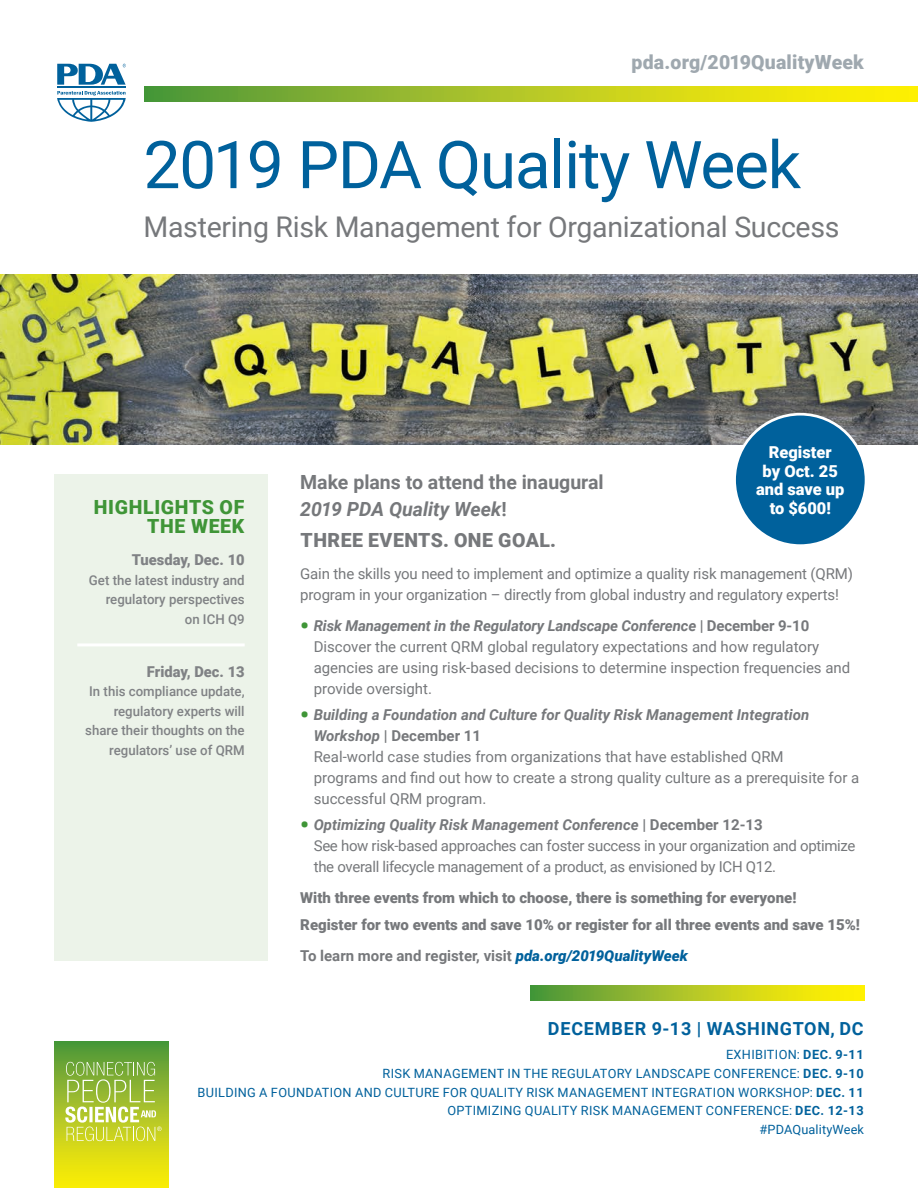
<style>
.page{position:relative;width:918px;height:1188px;background:#fff}
.page>*{position:absolute;margin:0;border:0;box-sizing:border-box;transform-origin:0 0}
.t1{font:66px "Roboto";letter-spacing:-.02em;color:#00619c}
.t2{font:28.5px "Roboto";letter-spacing:-.01em;color:#76787b}
.t3{font:700 19.5px/27px "Roboto";color:#76787b}
.t4{font:900 19.5px "Roboto";letter-spacing:.01em;color:#9fa8af}
.t5{font:900 19.5px "Roboto";letter-spacing:.025em;color:#76787b}
.t6{font:900 19.5px/19.5px "Roboto";letter-spacing:.035em;color:#3f9537;text-align:right}
.t7{font:700 18px "Roboto";letter-spacing:.035em;color:#00619c}
.t8{font:900 16.5px/18.8px "Roboto";color:#fff;text-align:center}
.t9{font:15px/21px "Roboto";letter-spacing:-.01em;color:#76787b}
.t10{font:900 15px/27.6px "Roboto";color:#76787b}
.t11{font:700 15px "Roboto";color:#76787b}
.t12{font:900 15px "Roboto";color:#808285}
.t13{font:500 13.5px/19.5px "Roboto";color:#808285;text-align:right}
.t14{font:12.75px/18.8px "Roboto";letter-spacing:.025em;color:#00619c;text-align:right}
.s1{font-style:italic}
.s2{font-weight:900;font-size:24px;color:#3f9537}
.s3{font-weight:700;font-style:italic}
.s4{font-weight:700}
.s5{font-weight:900;font-style:italic;color:#00619c}
</style>
<div class="page">
<img style="left:0;top:274px;width:918px;height:171px">
<div style="left:54px;top:1041px;width:114px;height:147px;background:linear-gradient(to bottom,#509740,#fff108)"></div>
<div style="left:144px;top:86px;width:774px;height:16px;background:linear-gradient(to right,#529840,#fff603)"></div>
<svg style="left:531px;top:985px;width:333px;height:16px;background:#b1c721"></svg>
<hr style="left:57px;top:86px;width:69px;height:2px;background:#00619c">
<svg style="left:57px;top:91px;width:69px;height:31px"></svg>
<svg style="left:57px;top:64px;width:69px;height:21px"></svg>
<svg style="left:65px;top:1062px;width:97px;height:79px;background:#b0c956"></svg>
<div style="left:54px;top:474px;width:214px;height:487px;background:#ecf3e9"></div>
<div style="left:735px;top:414px;width:131px;height:132px;background:#00619c;border-radius:50%"></div>
<div style="left:733px;top:413px;width:134px;height:134px;border:3px solid #fff;border-radius:50%"></div>
<hr style="left:77px;top:643px;width:168px;height:3px;background:#fff">
<h3 class="t4" style="left:632px;top:49px;width:234px">pda.org/2019QualityWeek</h3>
<h1 class="t1" style="left:143px;top:118px;width:659px">2019 PDA Quality Week</h1>
<h2 class="t2" style="left:143px;top:207px;width:698px">Mastering Risk Management for Organizational Success</h2>
<h3 class="t6" style="left:94px;top:496px;width:152px">HIGHLIGHTS OF<br>THE WEEK</h3>
<p class="t12" style="left:132px;top:549px;width:114px">Tuesday, Dec. 10</p>
<p class="t13" style="left:89px;top:570px;width:157px">Get the latest industry and regulatory perspectives on ICH Q9</p>
<p class="t12" style="left:147px;top:661px;width:99px">Friday, Dec. 13</p>
<p class="t13" style="left:85px;top:681px;width:161px">In this compliance update, regulatory experts will share their thoughts on the regulators’ use of QRM</p>
<p class="t8" style="left:756px;top:442px;width:90px">Register<br>by Oct. 25 and save up to $600!</p>
<h3 class="t3" style="left:300px;top:468px;width:305px">Make plans to attend the inaugural<br><span class="s1">2019 PDA Quality Week</span>!</h3>
<h3 class="t5" style="left:301px;top:527px;width:257px">THREE EVENTS. ONE GOAL.</h3>
<p class="t9" style="left:300px;top:563px;width:554px">Gain the skills you need to implement and optimize a quality risk management (QRM) program in your organization – directly from global industry and regulatory experts!</p>
<p class="t9" style="left:314px;top:614px;width:538px;text-indent:-14px"><span class="s2">•</span> <span class="s3">Risk Management in the Regulatory Landscape Conference</span> <span class="s4">| December 9-10<br></span>Discover the current QRM global regulatory expectations and how regulatory agencies are using risk-based decisions to determine inspection frequencies and provide oversight.</p>
<p class="t9" style="left:314px;top:704px;width:547px;text-indent:-14px"><span class="s2">•</span> <span class="s3">Building a Foundation and Culture for Quality Risk Management Integration Workshop</span> <span class="s4">| December 11<br></span>Real-world case studies from organizations that have established QRM<br>programs and find out how to create a strong quality culture as a prerequisite for a successful QRM program.</p>
<p class="t9" style="left:314px;top:814px;width:543px;text-indent:-14px"><span class="s2">•</span> <span class="s3">Optimizing Quality Risk Management Conference</span> <span class="s4">| December 12-13<br></span>See how risk-based approaches can foster success in your organization and optimize the overall lifecycle management of a product, as envisioned by ICH Q12.</p>
<p class="t10" style="left:300px;top:883px;width:561px">With three events from which to choose, there is something for everyone!<br>Register for two events and save 10% or register for all three events and save 15%!</p>
<p class="t11" style="left:300px;top:945px;width:389px">To learn more and register, visit <span class="s5">pda.org/2019QualityWeek</span></p>
<p class="t7" style="left:548px;top:1016px;width:317px">DECEMBER 9-13 | WASHINGTON, DC</p>
<p class="t14" style="left:198px;top:1045px;width:668px">EXHIBITION: <span class="s4">DEC. 9-11<br></span>RISK MANAGEMENT IN THE REGULATORY LANDSCAPE CONFERENCE: <span class="s4">DEC. 9-10<br></span>BUILDING A FOUNDATION AND CULTURE FOR QUALITY RISK MANAGEMENT INTEGRATION WORKSHOP: <span class="s4">DEC. 11<br></span>OPTIMIZING QUALITY RISK MANAGEMENT CONFERENCE: <span class="s4">DEC. 12-13<br></span>#PDAQualityWeek</p>
</div>
